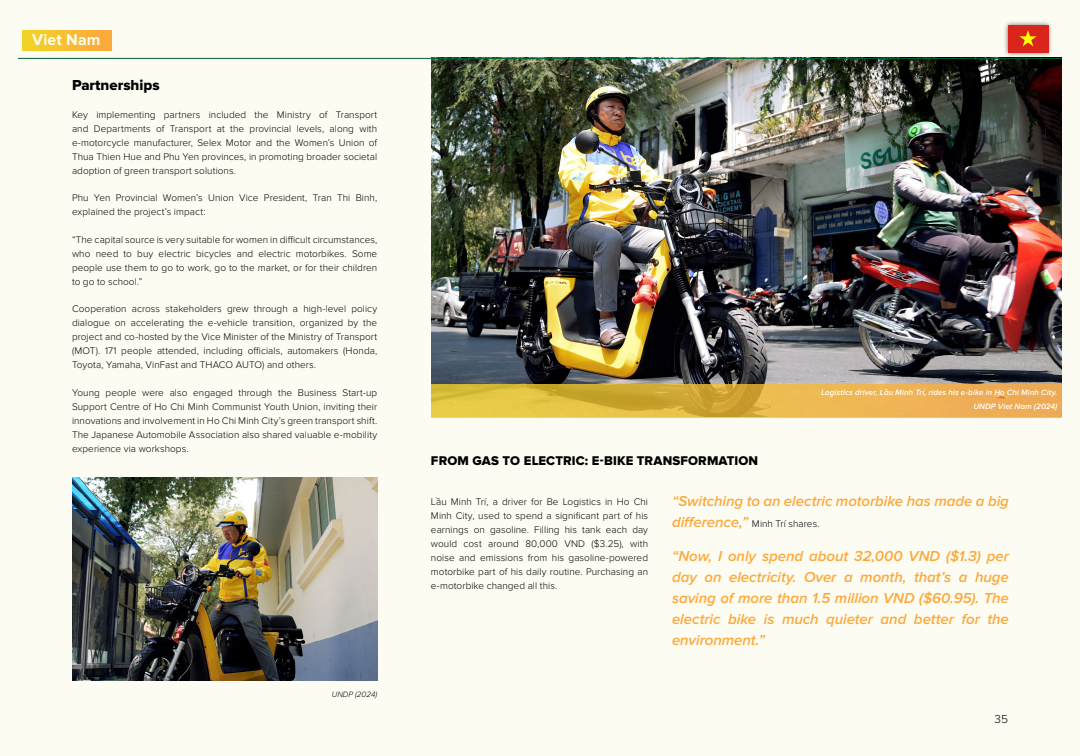
<style>
.page{position:relative;width:1080px;height:756px;background:#fcfcf3}
.page>*{position:absolute;margin:0;border:0;box-sizing:border-box;transform-origin:0 0}
.t1{font:700 16.2px "Proxima Nova";letter-spacing:.01em;color:#fdfef0}
.t2{font:italic 600 15px/21px "Proxima Nova";letter-spacing:-.005em;color:#fca93c;text-align:justify}
.t3{font:15px "Proxima Nova Extrabld";color:#000}
.t4{font:13.1px "Proxima Nova Extrabld";letter-spacing:.01em;color:#000}
.t5{font:300 12px "Proxima Nova";color:#000}
.t6{font:300 10px/14px "Proxima Nova";letter-spacing:.005em;color:#000;text-align:justify}
.t7{font:italic 600 8px/14px "Proxima Nova";letter-spacing:.01em;color:#fff;text-align:right}
.t8{font:italic 300 8px "Proxima Nova";color:#000}
.s1{font-weight:600;font-style:italic;font-size:15px;color:#fca93c}
</style>
<div class="page">
<img style="left:431px;top:59px;width:631px;height:326px">
<svg style="left:431px;top:385px;width:631px;height:33px;background:#e2b447"></svg>
<hr style="left:18px;top:58px;width:1044px;height:1px;background:#026238">
<img style="left:72px;top:477px;width:305px;height:204px">
<div style="left:22px;top:30px;width:90px;height:20px;background:linear-gradient(to right,#f2d526,#fda63d)"></div>
<div style="left:1003px;top:20px;width:50px;height:37px;background:#000;opacity:.58"></div>
<img style="left:1008px;top:25px;width:40px;height:27px">
<h1 class="t1" style="left:32px;top:30px;width:70px">Viet Nam</h1>
<h2 class="t3" style="left:72px;top:77px;width:89px">Partnerships</h2>
<p class="t6" style="left:72px;top:108px;width:307px">Key implementing partners included the Ministry of Transport and Departments of Transport at the provincial levels, along with e-motorcycle manufacturer, Selex Motor and the Women’s Union of Thua Thien Hue and Phu Yen provinces, in promoting broader societal adoption of green transport solutions.</p>
<p class="t6" style="left:72px;top:191px;width:307px">Phu Yen Provincial Women’s Union Vice President, Tran Thi Binh, explained the project’s impact:</p>
<p class="t6" style="left:72px;top:233px;width:307px">“The capital source is very suitable for women in difficult circumstances, who need to buy electric bicycles and electric motorbikes. Some people use them to go to work, go to the market, or for their children to go to school.”</p>
<p class="t6" style="left:72px;top:302px;width:307px">Cooperation across stakeholders grew through a high-level policy dialogue on accelerating the e-vehicle transition, organized by the project and co-hosted by the Vice Minister of the Ministry of Transport (MOT). 171 people attended, including officials, automakers (Honda, Toyota, Yamaha, VinFast and THACO AUTO) and others.</p>
<p class="t6" style="left:72px;top:386px;width:307px">Young people were also engaged through the Business Start-up Support Centre of Ho Chi Minh Communist Youth Union, inviting their innovations and involvement in Ho Chi Minh City’s green transport shift.<br>The Japanese Automobile Association also shared valuable e-mobility experience via workshops.</p>
<p class="t8" style="left:332px;top:689px;width:47px">UNDP (2024)</p>
<h3 class="t4" style="left:431px;top:453px;width:329px">FROM GAS TO ELECTRIC: E-BIKE TRANSFORMATION</h3>
<p class="t7" style="left:821px;top:386px;width:238px">Logistics driver, Lầu Minh Trí, rides his e-bike in Ho Chi Minh City.<br>UNDP Viet Nam (2024)</p>
<p class="t6" style="left:431px;top:495px;width:219px">Lầu Minh Trí, a driver for Be Logistics in Ho Chi Minh City, used to spend a significant part of his earnings on gasoline. Filling his tank each day would cost around 80,000 VND ($3.25), with noise and emissions from his gasoline-powered motorbike part of his daily routine. Purchasing an e-motorbike changed all this.</p>
<h2 class="t2" style="left:672px;top:491px;width:338px">“Switching to an electric motorbike has made a big</h2>
<p class="t6" style="left:672px;top:517px;width:149px"><span class="s1">difference,”</span> Minh Trí shares.</p>
<h2 class="t2" style="left:672px;top:546px;width:338px">“Now, I only spend about 32,000 VND ($1.3) per day on electricity. Over a month, that’s a huge saving of more than 1.5 million VND ($60.95). The electric bike is much quieter and better for the environment.”</h2>
<p class="t5" style="left:994px;top:713px;width:15px">35</p>
</div>
